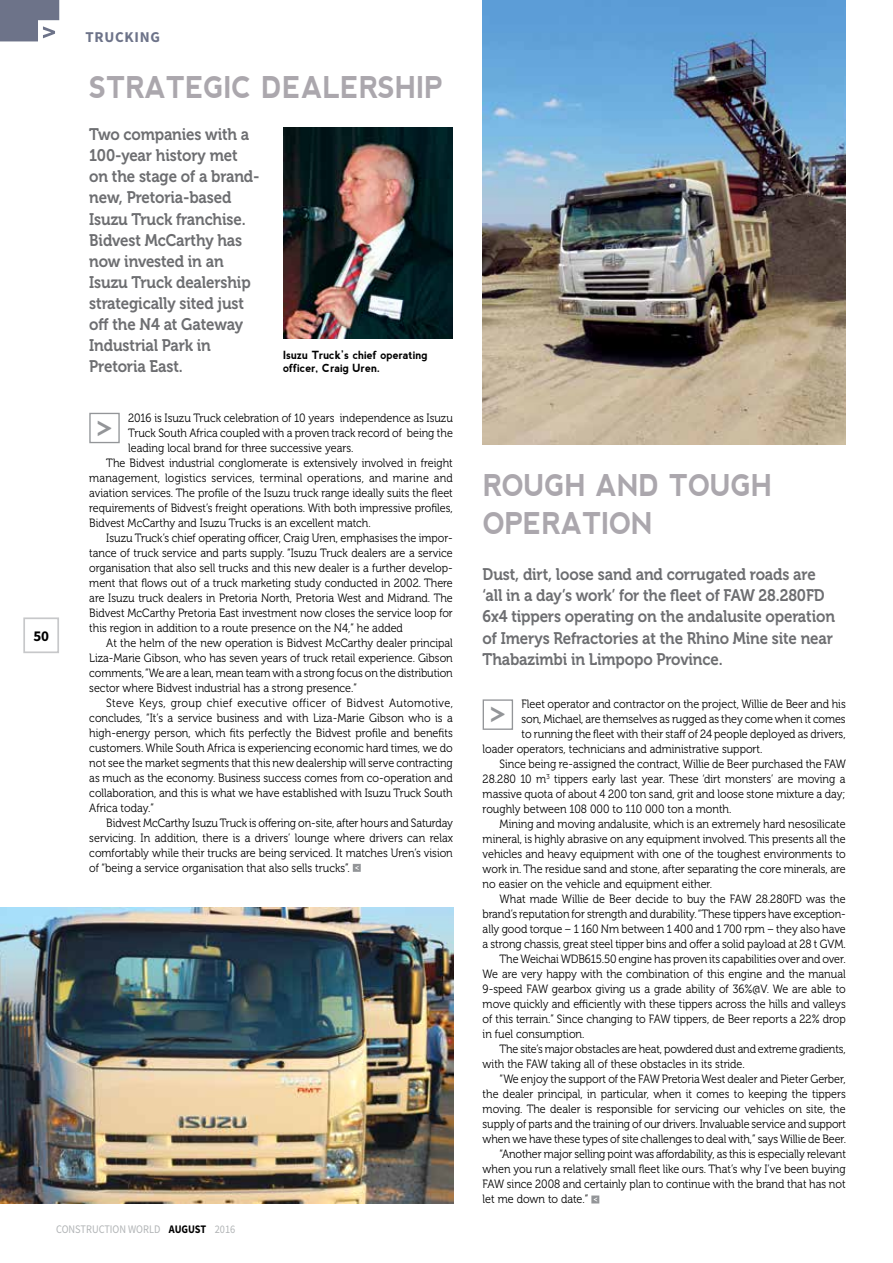
<style>
.page{position:relative;width:893px;height:1263px;background:#fff}
.page>*{position:absolute;margin:0;border:0;box-sizing:border-box;transform-origin:0 0}
.t1{font:700 30px/37.5px "nevis";color:#aba7ad;scale:.9 1}
.t2{font:700 28.95px "nevis";color:#939598}
.t3{font:16.8px/21.1px "Museo 700";letter-spacing:-.01em;color:#6d6e71;scale:.9 1}
.t4{font:700 15px "Source Sans Pro";letter-spacing:.05em;color:#6d7389}
.t5{font:700 15px "Source Sans Pro";color:#000}
.t6{font:12px "Museo 300";color:#000;scale:.9 1}
.t7{font:12px "Museo 300";letter-spacing:.02em;color:#000;scale:.9 1}
.t8{font:12px "Museo 300";letter-spacing:.035em;color:#000;scale:.9 1}
.t9{font:11.55px "Source Sans Pro";color:#b1b4b6;scale:.9 1}
.t10{font:700 11.25px/13.5px "nevis";color:#000;scale:.95 1}
.s1{font-weight:700;color:#000}
</style>
<div class="page">
<div style="left:23px;top:617px;width:36px;height:36px;border:2px solid #c7c8ca"></div>
<svg style="left:0;top:0;width:59px;height:41px;background:#83889b"></svg>
<svg style="left:591px;top:1195px;width:8px;height:8px"></svg>
<img style="left:483px;top:0;width:363px;height:445px">
<svg style="left:353px;top:864px;width:8px;height:8px"></svg>
<img style="left:0;top:907px;width:453px;height:296px">
<div style="left:89px;top:413px;width:31px;height:30px;border:1px solid #939598"></div>
<img style="left:283px;top:128px;width:169px;height:210px">
<div style="left:483px;top:699px;width:30px;height:31px;border:1px solid #939598"></div>
<p class="t5" style="left:33px;top:626px;width:17px">50</p>
<p class="t4" style="left:85px;top:27px;width:76px">TRUCKING</p>
<h1 class="t1" style="left:89px;top:69px;width:394px">STRATEGIC DEALERSHIP</h1>
<p class="t3" style="left:89px;top:124px;width:191px">Two companies with a<br>100-year history met on the stage of a brand&shy;new, Pretoria-based<br>Isuzu Truck franchise.<br>Bidvest McCarthy has now invested in an<br>Isuzu Truck dealership strategically sited just off the N4 at Gateway<br>Industrial Park in<br>Pretoria East.</p>
<p class="t10" style="left:283px;top:348px;width:153px">Isuzu Truck’s chief operating officer, Craig Uren.</p>
<p class="t6" style="left:128px;top:411px;width:362px">2016 is Isuzu Truck celebration of 10 years independence as Isuzu</p>
<p class="t6" style="left:128px;top:426px;width:362px">Truck South Africa coupled with a proven track record of being the</p>
<p class="t6" style="left:128px;top:441px;width:252px">leading local brand for three successive years.</p>
<p class="t6" style="left:106px;top:456px;width:387px">The Bidvest industrial conglomerate is extensively involved in freight</p>
<p class="t7" style="left:89px;top:471px;width:405px">management, logistics services, terminal operations, and marine and</p>
<p class="t6" style="left:89px;top:486px;width:405px">aviation services. The profile of the Isuzu truck range ideally suits the fleet</p>
<p class="t6" style="left:89px;top:501px;width:405px">requirements of Bidvest’s freight operations. With both impressive profiles,</p>
<p class="t6" style="left:89px;top:516px;width:314px">Bidvest McCarthy and Isuzu Trucks is an excellent match.</p>
<p class="t6" style="left:106px;top:531px;width:387px">Isuzu Truck’s chief operating officer, Craig Uren, emphasises the impor-</p>
<p class="t6" style="left:89px;top:546px;width:405px">tance of truck service and parts supply. “Isuzu Truck dealers are a service</p>
<p class="t6" style="left:89px;top:561px;width:405px">organisation that also sell trucks and this new dealer is a further develop-</p>
<p class="t6" style="left:89px;top:576px;width:405px">ment that flows out of a truck marketing study conducted in 2002. There</p>
<p class="t6" style="left:89px;top:591px;width:405px">are Isuzu truck dealers in Pretoria North, Pretoria West and Midrand. The</p>
<p class="t6" style="left:89px;top:606px;width:405px">Bidvest McCarthy Pretoria East investment now closes the service loop for</p>
<p class="t6" style="left:89px;top:621px;width:350px">this region in addition to a route presence on the N4,” he added</p>
<p class="t6" style="left:106px;top:636px;width:387px">At the helm of the new operation is Bidvest McCarthy dealer principal</p>
<p class="t6" style="left:89px;top:651px;width:405px">Liza-Marie Gibson, who has seven years of truck retail experience. Gibson</p>
<p class="t6" style="left:89px;top:666px;width:405px">comments, “We are a lean, mean team with a strong focus on the distribution</p>
<p class="t6" style="left:89px;top:681px;width:299px">sector where Bidvest industrial has a strong presence.”</p>
<p class="t8" style="left:106px;top:696px;width:387px">Steve Keys, group chief executive officer of Bidvest Automotive,</p>
<p class="t6" style="left:89px;top:711px;width:405px">concludes, “It’s a service business and with Liza-Marie Gibson who is a</p>
<p class="t6" style="left:89px;top:726px;width:405px">high-energy person, which fits perfectly the Bidvest profile and benefits</p>
<p class="t6" style="left:89px;top:741px;width:405px">customers. While South Africa is experiencing economic hard times, we do</p>
<p class="t6" style="left:89px;top:756px;width:405px">not see the market segments that this new dealership will serve contracting</p>
<p class="t6" style="left:89px;top:771px;width:405px">as much as the economy. Business success comes from co-operation and</p>
<p class="t6" style="left:89px;top:786px;width:405px">collaboration, and this is what we have established with Isuzu Truck South</p>
<p class="t6" style="left:89px;top:801px;width:73px">Africa today.”</p>
<p class="t6" style="left:106px;top:816px;width:387px">Bidvest McCarthy Isuzu Truck is offering on-site, after hours and Saturday</p>
<p class="t6" style="left:89px;top:831px;width:406px">servicing. In addition, there is a drivers’ lounge where drivers can relax</p>
<p class="t6" style="left:89px;top:846px;width:405px">comfortably while their trucks are being serviced. It matches Uren’s vision</p>
<p class="t6" style="left:89px;top:861px;width:291px">of “being a service organisation that also sells trucks”.</p>
<h2 class="t2" style="left:96px;top:412px;width:18px">&gt;</h2>
<p class="t9" style="left:56px;top:1222px;width:201px">CONSTRUCTION WORLD <span class="s1">AUGUST</span> 2016</p>
<h1 class="t1" style="left:483px;top:467px;width:323px">ROUGH AND TOUGH<br>OPERATION</h1>
<h3 class="t3" style="left:483px;top:564px;width:393px">Dust, dirt, loose sand and corrugated roads are ‘all in a day’s work’ for the fleet of FAW 28.280FD 6x4 tippers operating on the andalusite operation of Imerys Refractories at the Rhino Mine site near Thabazimbi in Limpopo Province.</h3>
<h2 class="t2" style="left:490px;top:698px;width:18px">&gt;</h2>
<p class="t6" style="left:522px;top:698px;width:362px">Fleet operator and contractor on the project, Willie de Beer and his</p>
<p class="t6" style="left:522px;top:713px;width:362px">son, Michael, are themselves as rugged as they come when it comes</p>
<p class="t6" style="left:522px;top:728px;width:362px">to running the fleet with their staff of 24 people deployed as drivers,</p>
<p class="t6" style="left:483px;top:743px;width:312px">loader operators, technicians and administrative support.</p>
<p class="t6" style="left:500px;top:758px;width:386px">Since being re-assigned the contract, Willie de Beer purchased the FAW</p>
<p class="t6" style="left:483px;top:773px;width:405px">28.280 10 m<sup>3</sup> tippers early last year. These ‘dirt monsters’ are moving a</p>
<p class="t6" style="left:483px;top:788px;width:405px">massive quota of about 4 200 ton sand, grit and loose stone mixture a day;</p>
<p class="t6" style="left:483px;top:803px;width:278px">roughly between 108 000 to 110 000 ton a month.</p>
<p class="t6" style="left:500px;top:818px;width:386px">Mining and moving andalusite, which is an extremely hard nesosilicate</p>
<p class="t6" style="left:483px;top:833px;width:405px">mineral, is highly abrasive on any equipment involved. This presents all the</p>
<p class="t6" style="left:483px;top:848px;width:405px">vehicles and heavy equipment with one of the toughest environments to</p>
<p class="t6" style="left:483px;top:863px;width:405px">work in. The residue sand and stone, after separating the core minerals, are</p>
<p class="t6" style="left:483px;top:878px;width:257px">no easier on the vehicle and equipment either.</p>
<p class="t6" style="left:500px;top:893px;width:386px">What made Willie de Beer decide to buy the FAW 28.280FD was the</p>
<p class="t6" style="left:483px;top:908px;width:405px">brand’s reputation for strength and durability. “These tippers have exception-</p>
<p class="t6" style="left:483px;top:923px;width:405px">ally good torque – 1 160 Nm between 1 400 and 1 700 rpm – they also have</p>
<p class="t6" style="left:483px;top:938px;width:405px">a strong chassis, great steel tipper bins and offer a solid payload at 28 t GVM.</p>
<p class="t6" style="left:500px;top:953px;width:386px">The Weichai WDB615.50 engine has proven its capabilities over and over.</p>
<p class="t6" style="left:483px;top:968px;width:405px">We are very happy with the combination of this engine and the manual</p>
<p class="t6" style="left:483px;top:983px;width:405px">9-speed FAW gearbox giving us a grade ability of 36%@V. We are able to</p>
<p class="t6" style="left:483px;top:998px;width:405px">move quickly and efficiently with these tippers across the hills and valleys</p>
<p class="t6" style="left:483px;top:1013px;width:405px">of this terrain.” Since changing to FAW tippers, de Beer reports a 22% drop</p>
<p class="t6" style="left:483px;top:1028px;width:115px">in fuel consumption.</p>
<p class="t6" style="left:500px;top:1043px;width:386px">The site’s major obstacles are heat, powdered dust and extreme gradients,</p>
<p class="t6" style="left:483px;top:1058px;width:293px">with the FAW taking all of these obstacles in its stride.</p>
<p class="t6" style="left:500px;top:1073px;width:386px">“We enjoy the support of the FAW Pretoria West dealer and Pieter Gerber,</p>
<p class="t6" style="left:483px;top:1088px;width:405px">the dealer principal, in particular, when it comes to keeping the tippers</p>
<p class="t6" style="left:483px;top:1103px;width:405px">moving. The dealer is responsible for servicing our vehicles on site, the</p>
<p class="t6" style="left:483px;top:1118px;width:405px">supply of parts and the training of our drivers. Invaluable service and support</p>
<p class="t6" style="left:483px;top:1133px;width:405px">when we have these types of site challenges to deal with,” says Willie de Beer.</p>
<p class="t6" style="left:500px;top:1148px;width:386px">“Another major selling point was affordability, as this is especially relevant</p>
<p class="t6" style="left:483px;top:1163px;width:405px">when you run a relatively small fleet like ours. That’s why I’ve been buying</p>
<p class="t6" style="left:483px;top:1178px;width:405px">FAW since 2008 and certainly plan to continue with the brand that has not</p>
<p class="t6" style="left:483px;top:1193px;width:119px">let me down to date.”</p>
</div>
